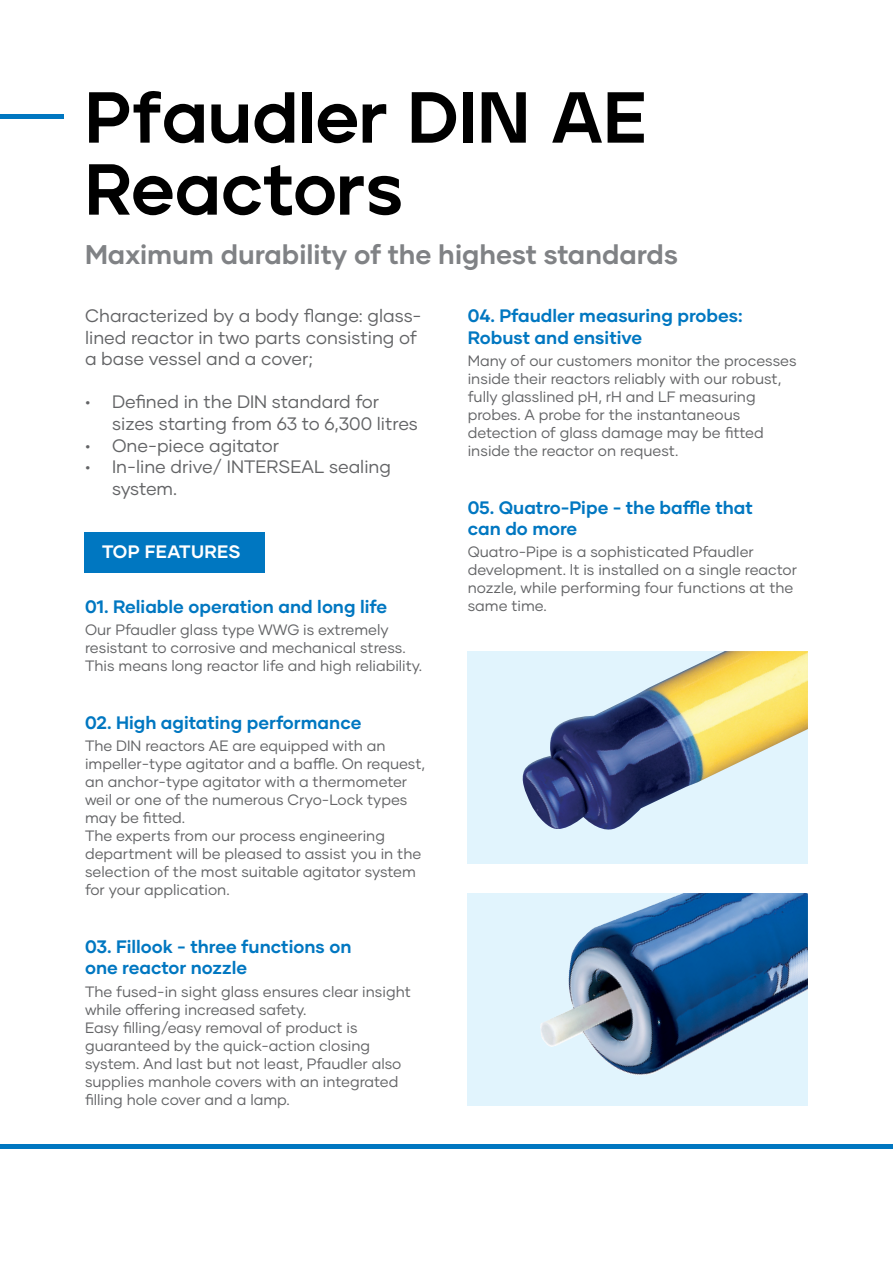
<style>
.page{position:relative;width:893px;height:1263px;background:#fff}
.page>*{position:absolute;margin:0;border:0;box-sizing:border-box;transform-origin:0 0}
.Heading_01{font:72px/72px "Jeko Variable";letter-spacing:-.005em;color:#000}
.Sub_Heading{font:700 27px "Gilmer";color:#808285}
.t1{font:18px/21.6px "Gilmer";color:#636466}
.t2{font:700 18px/21.6px "Gilmer";color:#0077c1}
.t3{font:700 18px "Gilmer";letter-spacing:.02em;color:#fff}
.t4{font:15px/18px "Gilmer";color:#636466}
</style>
<div class="page">
<div style="left:0;top:114px;width:63px;height:5px;background:#0077c1"></div>
<div style="left:0;top:1144px;width:893px;height:5px;background:#0077c1"></div>
<div style="left:84px;top:532px;width:180px;height:41px;background:#0077c1"></div>
<div style="left:468px;top:651px;width:340px;height:213px;background:#e1f4fd"></div>
<img style="left:522px;top:651px;width:286px;height:179px">
<svg style="left:468px;top:893px;width:340px;height:213px;background:#97b4cd"></svg>
<img style="left:582px;top:893px;width:102px;height:45px">
<p class="Heading_01" style="left:85px;top:81px;width:564px">Pfaudler DIN AE<br>Reactors</p>
<p class="Sub_Heading" style="left:85px;top:237px;width:594px">Maximum durability of the highest standards</p>
<p class="t1" style="left:85px;top:305px;width:338px">Characterized by a body flange: glass&shy;lined reactor in two parts consisting of a base vessel and a cover;</p>
<p class="t1" style="left:112px;top:391px;width:308px;text-indent:-27px">• Defined in the DIN standard for sizes starting from 63 to 6,300 litres</p>
<p class="t1" style="left:85px;top:434px;width:196px">• One-piece agitator</p>
<p class="t1" style="left:112px;top:456px;width:281px;text-indent:-27px">• In-line drive/ INTERSEAL sealing system.</p>
<p class="t3" style="left:102px;top:541px;width:140px">TOP FEATURES</p>
<p class="t2" style="left:85px;top:596px;width:304px">01. Reliable operation and long life</p>
<p class="t4" style="left:85px;top:621px;width:338px">Our Pfaudler glass type WWG is extremely resistant to corrosive and mechanical stress.<br>This means long reactor life and high reliability.</p>
<p class="t2" style="left:85px;top:712px;width:278px">02. High agitating performance</p>
<p class="t4" style="left:85px;top:737px;width:342px">The DIN reactors AE are equipped with an impeller-type agitator and a baffle. On request, an anchor-type agitator with a thermometer weil or one of the numerous Cryo-Lock types may be fitted.</p>
<p class="t4" style="left:85px;top:827px;width:338px">The experts from our process engineering department will be pleased to assist you in the selection of the most suitable agitator system for your application.</p>
<p class="t2" style="left:85px;top:935px;width:268px">03. Fillook - three functions on</p>
<p class="t2" style="left:85px;top:957px;width:164px">one reactor nozzle</p>
<p class="t4" style="left:85px;top:982px;width:327px">The fused-in sight glass ensures clear insight while offering increased safety.</p>
<p class="t4" style="left:85px;top:1018px;width:318px">Easy filling/easy removal of product is guaranteed by the quick-action closing system. And last but not least, Pfaudler also supplies manhole covers with an integrated filling hole cover and a lamp.</p>
<p class="t2" style="left:468px;top:305px;width:276px">04. Pfaudler measuring probes:</p>
<p class="t2" style="left:468px;top:326px;width:176px">Robust and ensitive</p>
<p class="t4" style="left:468px;top:351px;width:330px">Many of our customers monitor the processes inside their reactors reliably with our robust, fully glasslined pH, rH and LF measuring probes. A probe for the instantaneous detection of glass damage may be fitted inside the reactor on request.</p>
<p class="t2" style="left:468px;top:496px;width:287px">05. Quatro-Pipe - the baffle that can do more</p>
<p class="t4" style="left:468px;top:543px;width:331px">Quatro-Pipe is a sophisticated Pfaudler development. lt is installed on a single reactor nozzle, while performing four functions at the same time.</p>
</div>
